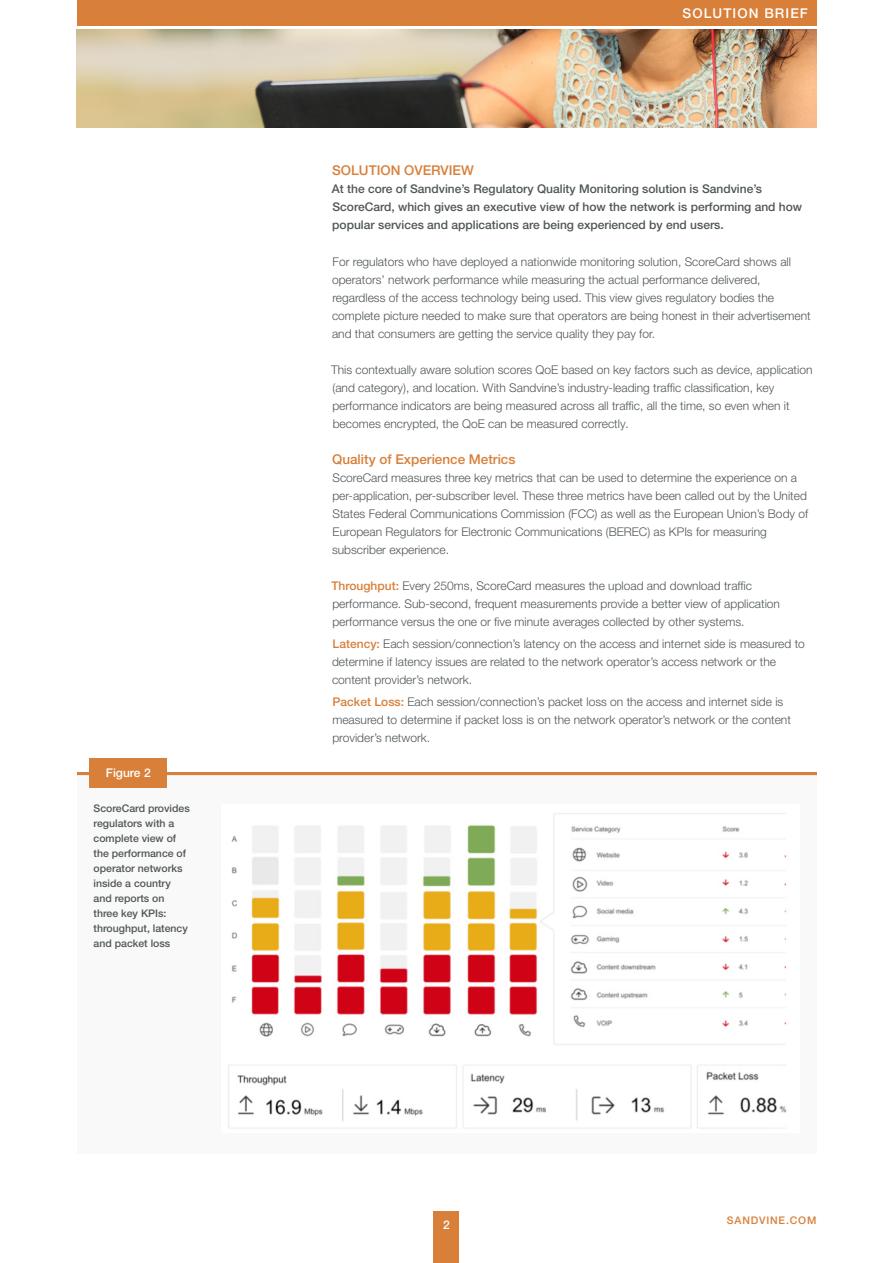
<style>
.page{position:relative;width:893px;height:1263px;background:#fff}
.page>*{position:absolute;margin:0;border:0;box-sizing:border-box;transform-origin:0 0}
.t1{font:500 13.5px "Helvetica Neue LT Pro";color:#d87f3a}
.t2{font:500 13.5px "Helvetica Neue LT Pro";letter-spacing:.08em;color:#fff}
.t3{font:300 12px/18px "Helvetica Neue LT Pro";color:#505657}
.t4{font:500 12px/18px "Helvetica Neue LT Pro";color:#505657}
.t5{font:500 12px "Helvetica Neue LT Pro";color:#fff}
.t6{font:500 10.5px/15px "Helvetica Neue LT Pro";color:#505657}
.t7{font:500 10.5px "Helvetica Neue LT Pro";letter-spacing:.08em;color:#d87f3a}
.s1{font-weight:500;color:#d87f3a}
</style>
<div class="page">
<hr style="left:77px;top:772px;width:739px;height:3px;background:#d87f3a">
<div style="left:77px;top:775px;width:739px;height:378px;background:#f9f9fa"></div>
<div style="left:90px;top:758px;width:77px;height:29px;background:#d87f3a"></div>
<img style="left:228px;top:825px;width:558px;height:303px">
<div style="left:77px;top:0;width:739px;height:26px;background:#d87f3a"></div>
<img style="left:77px;top:30px;width:739px;height:98px">
<div style="left:434px;top:1212px;width:25px;height:51px;background:#d87f3a"></div>
<p class="t5" style="left:106px;top:765px;width:46px">Figure 2</p>
<p class="t6" style="left:94px;top:801px;width:98px">ScoreCard provides regulators with a complete view of the performance of operator networks inside a country and reports on three key KPIs: throughput, latency and packet loss</p>
<p class="t2" style="left:683px;top:5px;width:127px">SOLUTION BRIEF</p>
<p class="t1" style="left:332px;top:163px;width:143px">SOLUTION OVERVIEW</p>
<p class="t4" style="left:332px;top:180px;width:472px">At the core of Sandvine’s Regulatory Quality Monitoring solution is Sandvine’s<br>ScoreCard, which gives an executive view of how the network is performing and how popular services and applications are being experienced by end users.</p>
<p class="t3" style="left:332px;top:252px;width:480px">For regulators who have deployed a nationwide monitoring solution, ScoreCard shows all operators’ network performance while measuring the actual performance delivered, regardless of the access technology being used. This view gives regulatory bodies the complete picture needed to make sure that operators are being honest in their advertisement and that consumers are getting the service quality they pay for.</p>
<p class="t3" style="left:331px;top:360px;width:483px">This contextually aware solution scores QoE based on key factors such as device, application (and category), and location. With Sandvine’s industry-leading traffic classification, key performance indicators are being measured across all traffic, all the time, so even when it becomes encrypted, the QoE can be measured correctly.</p>
<p class="t1" style="left:332px;top:451px;width:185px">Quality of Experience Metrics</p>
<p class="t3" style="left:332px;top:468px;width:478px">ScoreCard measures three key metrics that can be used to determine the experience on a per-application, per-subscriber level. These three metrics have been called out by the United States Federal Communications Commission (FCC) as well as the European Union’s Body of European Regulators for Electronic Communications (BEREC) as KPIs for measuring subscriber experience.</p>
<p class="t3" style="left:331px;top:576px;width:450px"><span class="s1">Throughput:</span> Every 250ms, ScoreCard measures the upload and download traffic performance. Sub-second, frequent measurements provide a better view of application performance versus the one or five minute averages collected by other systems.</p>
<p class="t3" style="left:332px;top:634px;width:474px"><span class="s1">Latency:</span> Each session/connection’s latency on the access and internet side is measured to determine if latency issues are related to the network operator’s access network or the content provider’s network.</p>
<p class="t3" style="left:332px;top:692px;width:460px"><span class="s1">Packet Loss:</span> Each session/connection’s packet loss on the access and internet side is measured to determine if packet loss is on the network operator’s network or the content provider’s network.</p>
<p class="t5" style="left:443px;top:1217px;width:8px">2</p>
<p class="t7" style="left:727px;top:1214px;width:91px">SANDVINE.COM</p>
</div>
